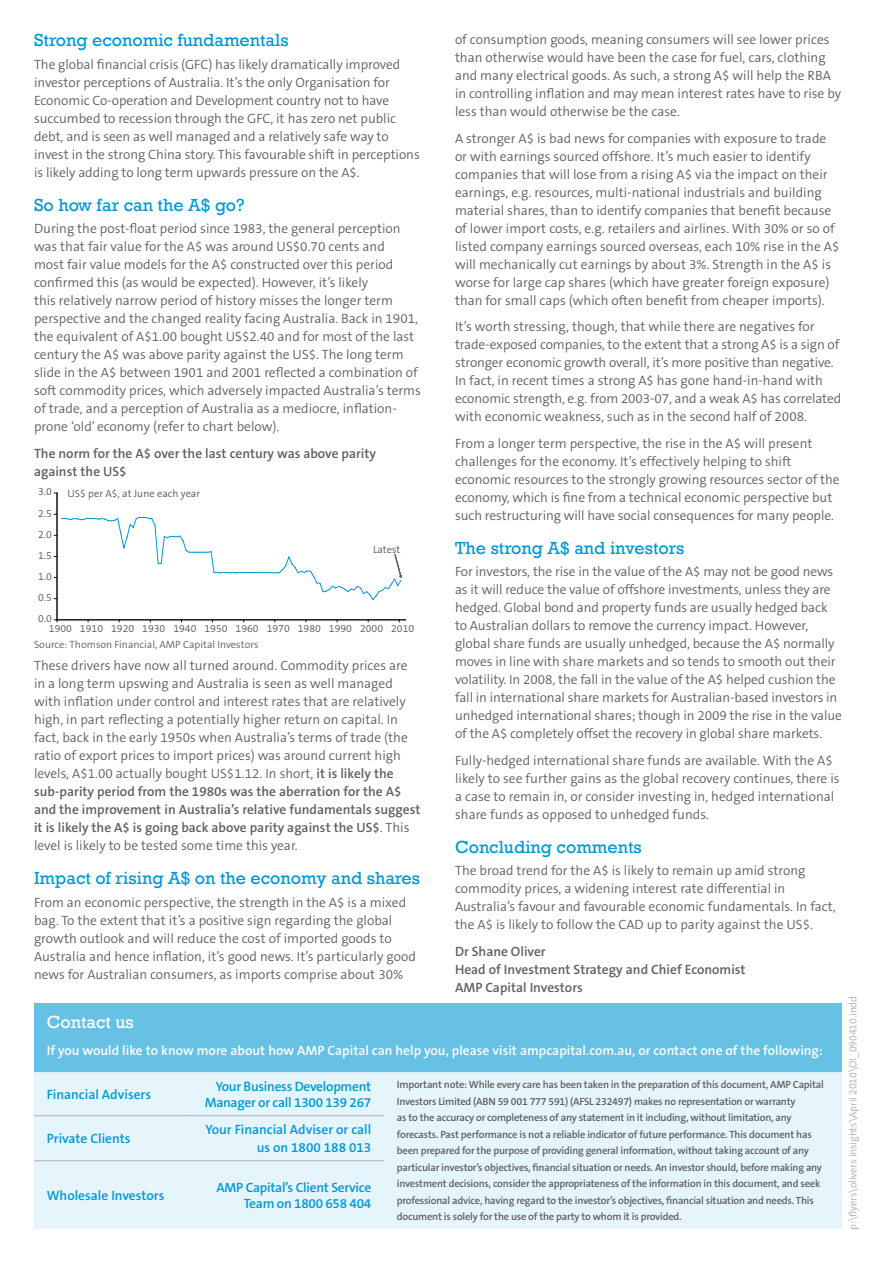
<style>
.page{position:relative;width:893px;height:1263px;background:#fff}
.page>*{position:absolute;margin:0;border:0;box-sizing:border-box;transform-origin:0 0}
.t1{font:18px "Rockwell";color:#0098d4}
.t2{font:18px "Rockwell";color:#fff}
.t3{font:300 13.5px/18px "The Sans B4";color:#5f6062}
.t4{font:600 13.5px/18px "The Sans B6";color:#5f6062}
.t5{font:600 13.5px/16.5px "The Sans B6";letter-spacing:-.015em;color:#0098d4;text-align:right}
.t6{font:600 13.5px "The Sans B6";color:#fff}
.t7{font:600 10.5px/16.5px "The Sans B6";letter-spacing:-.02em;color:#5f6062}
.t8{font:300 10.5px "The Sans B4";color:#58585a}
.t9{font:300 10.5px "The Sans B4";letter-spacing:-.01em;color:#afafb0}
.t10{font:300 10.5px "The Sans B4";color:#5f6062}
.s1{font-family:"The Sans B6";font-weight:600}
.s2{font-family:"The Sans B4";font-weight:300}
</style>
<div class="page">
<div style="left:34px;top:1003px;width:808px;height:69px;background:#66c1e5"></div>
<div style="left:34px;top:1072px;width:808px;height:157px;background:#e6f5fb"></div>
<hr style="left:34px;top:1115px;width:155px;height:1px;background:#afafb0">
<hr style="left:189px;top:1115px;width:195px;height:1px;background:#afafb0">
<hr style="left:34px;top:1160px;width:155px;height:1px;background:#afafb0">
<hr style="left:189px;top:1160px;width:195px;height:1px;background:#afafb0">
<hr style="left:57px;top:493px;width:1px;height:127px;background:#111211">
<hr style="left:57px;top:619px;width:348px;height:1px;background:#111211">
<svg style="left:54px;top:514px;width:348px;height:87px"></svg>
<p class="t3" style="left:455px;top:31px;width:388px">of consumption goods, meaning consumers will see lower prices than otherwise would have been the case for fuel, cars, clothing and many electrical goods. As such, a strong A$ will help the RBA in controlling inflation and may mean interest rates have to rise by less than would otherwise be the case.</p>
<p class="t3" style="left:455px;top:129px;width:386px">A stronger A$ is bad news for companies with exposure to trade or with earnings sourced offshore. It’s much easier to identify companies that will lose from a rising A$ via the impact on their earnings, e.g. resources, multi-national industrials and building material shares, than to identify companies that benefit because of lower import costs, e.g. retailers and airlines. With 30% or so of listed company earnings sourced overseas, each 10% rise in the A$ will mechanically cut earnings by about 3%. Strength in the A$ is worse for large cap shares (which have greater foreign exposure) than for small caps (which often benefit from cheaper imports).</p>
<p class="t3" style="left:455px;top:318px;width:388px">It’s worth stressing, though, that while there are negatives for trade-exposed companies, to the extent that a strong A$ is a sign of stronger economic growth overall, it’s more positive than negative.<br>In fact, in recent times a strong A$ has gone hand-in-hand with economic strength, e.g. from 2003-07, and a weak A$ has correlated with economic weakness, such as in the second half of 2008.</p>
<p class="t3" style="left:455px;top:434px;width:386px">From a longer term perspective, the rise in the A$ will present challenges for the economy. It’s effectively helping to shift economic resources to the strongly growing resources sector of the economy, which is fine from a technical economic perspective but such restructuring will have social consequences for many people.</p>
<h1 class="t1" style="left:455px;top:535px;width:231px">The strong A$ and investors</h1>
<p class="t3" style="left:455px;top:563px;width:388px">For investors, the rise in the value of the A$ may not be good news as it will reduce the value of offshore investments, unless they are hedged. Global bond and property funds are usually hedged back to Australian dollars to remove the currency impact. However, global share funds are usually unhedged, because the A$ normally moves in line with share markets and so tends to smooth out their volatility. In 2008, the fall in the value of the A$ helped cushion the fall in international share markets for Australian-based investors in unhedged international shares; though in 2009 the rise in the value of the A$ completely offset the recovery in global share markets.</p>
<p class="t3" style="left:455px;top:752px;width:386px">Fully-hedged international share funds are available. With the A$ likely to see further gains as the global recovery continues, there is a case to remain in, or consider investing in, hedged international share funds as opposed to unhedged funds.</p>
<h1 class="t1" style="left:455px;top:834px;width:188px">Concluding comments</h1>
<p class="t3" style="left:455px;top:862px;width:382px">The broad trend for the A$ is likely to remain up amid strong commodity prices, a widening interest rate differential in Australia’s favour and favourable economic fundamentals. In fact, the A$ is likely to follow the CAD up to parity against the US$.</p>
<p class="t4" style="left:455px;top:943px;width:292px">Dr Shane Oliver<br>Head of Investment Strategy and Chief Economist<br>AMP Capital Investors</p>
<h1 class="t1" style="left:34px;top:27px;width:256px">Strong economic fundamentals</h1>
<p class="t3" style="left:34px;top:56px;width:387px">The global financial crisis (GFC) has likely dramatically improved investor perceptions of Australia. It’s the only Organisation for Economic Co-operation and Development country not to have succumbed to recession through the GFC, it has zero net public debt, and is seen as well managed and a relatively safe way to invest in the strong China story. This favourable shift in perceptions is likely adding to long term upwards pressure on the A$.</p>
<h1 class="t1" style="left:34px;top:192px;width:212px">So how far can the A$ go?</h1>
<p class="t3" style="left:34px;top:220px;width:388px">During the post-float period since 1983, the general perception was that fair value for the A$ was around US$0.70 cents and<br>most fair value models for the A$ constructed over this period confirmed this (as would be expected). However, it’s likely<br>this relatively narrow period of history misses the longer term perspective and the changed reality facing Australia. Back in 1901, the equivalent of A$1.00 bought US$2.40 and for most of the last century the A$ was above parity against the US$. The long term slide in the A$ between 1901 and 2001 reflected a combination of soft commodity prices, which adversely impacted Australia’s terms of trade, and a perception of Australia as a mediocre, inflation&shy;prone ‘old’ economy (refer to chart below).</p>
<p class="t4" style="left:34px;top:445px;width:344px">The norm for the A$ over the last century was above parity against the US$</p>
<p class="t8" style="left:38px;top:486px;width:15px">3.0</p>
<p class="t8" style="left:68px;top:488px;width:134px">US$ per A$, at June each year</p>
<p class="t8" style="left:38px;top:508px;width:15px">2.5</p>
<p class="t8" style="left:38px;top:529px;width:15px">2.0</p>
<p class="t8" style="left:373px;top:544px;width:29px">Latest</p>
<p class="t8" style="left:38px;top:550px;width:15px">1.5</p>
<p class="t8" style="left:38px;top:571px;width:15px">1.0</p>
<p class="t8" style="left:38px;top:592px;width:15px">0.5</p>
<p class="t8" style="left:38px;top:613px;width:15px">0.0</p>
<p class="t8" style="left:49px;top:623px;width:367px">1900 1910 1920 1930 1940 1950 1960 1970 1980 1990 2000 2010</p>
<p class="t10" style="left:34px;top:639px;width:226px">Source: Thomson Financial, AMP Capital Investors</p>
<p class="t3" style="left:34px;top:657px;width:375px">These drivers have now all turned around. Commodity prices are in a long term upswing and Australia is seen as well managed with inflation under control and interest rates that are relatively high, in part reflecting a potentially higher return on capital. In fact, back in the early 1950s when Australia’s terms of trade (the ratio of export prices to import prices) was around current high levels, A$1.00 actually bought US$1.12. In short, <span class="s1">it is likely the</span></p>
<p class="t4" style="left:34px;top:783px;width:388px">sub-parity period from the 1980s was the aberration for the A$ and the improvement in Australia’s relative fundamentals suggest it is likely the A$ is going back above parity against the US$<span class="s2">. This</span></p>
<p class="t3" style="left:34px;top:837px;width:265px">level is likely to be tested some time this year.</p>
<h1 class="t1" style="left:34px;top:865px;width:388px">Impact of rising A$ on the economy and shares</h1>
<p class="t3" style="left:34px;top:894px;width:383px">From an economic perspective, the strength in the A$ is a mixed bag. To the extent that it’s a positive sign regarding the global growth outlook and will reduce the cost of imported goods to Australia and hence inflation, it’s good news. It’s particularly good news for Australian consumers, as imports comprise about 30%</p>
<p class="t9" style="left:848px;top:1230px;width:235px;rotate:-90deg">p:\flyers\olivers insights\April 2010\OI_090410.indd</p>
<h1 class="t2" style="left:47px;top:1009px;width:88px">Contact us</h1>
<p class="t6" style="left:47px;top:1043px;width:778px">If you would like to know more about how AMP Capital can help you, please visit ampcapital.com.au, or contact one of the following:</p>
<p class="t5" style="left:47px;top:1086px;width:106px">Financial Advisers</p>
<p class="t5" style="left:205px;top:1078px;width:168px">Your Business Development<br>Manager or call 1300 139 267</p>
<p class="t7" style="left:397px;top:1077px;width:428px">Important note: While every care has been taken in the preparation of this document, AMP Capital Investors Limited (ABN 59 001 777 591) (AFSL 232497) makes no representation or warranty<br>as to the accuracy or completeness of any statement in it including, without limitation, any forecasts. Past performance is not a reliable indicator of future performance. This document has been prepared for the purpose of providing general information, without taking account of any particular investor’s objectives, financial situation or needs. An investor should, before making any investment decisions, consider the appropriateness of the information in this document, and seek professional advice, having regard to the investor’s objectives, financial situation and needs. This document is solely for the use of the party to whom it is provided.</p>
<p class="t5" style="left:47px;top:1131px;width:85px">Private Clients</p>
<p class="t5" style="left:206px;top:1121px;width:167px;line-height:18px">Your Financial Adviser or call us on 1800 188 013</p>
<p class="t5" style="left:47px;top:1187px;width:119px">Wholesale Investors</p>
<p class="t5" style="left:216px;top:1179px;width:156px">AMP Capital’s Client Service<br>Team on 1800 658 404</p>
</div>
